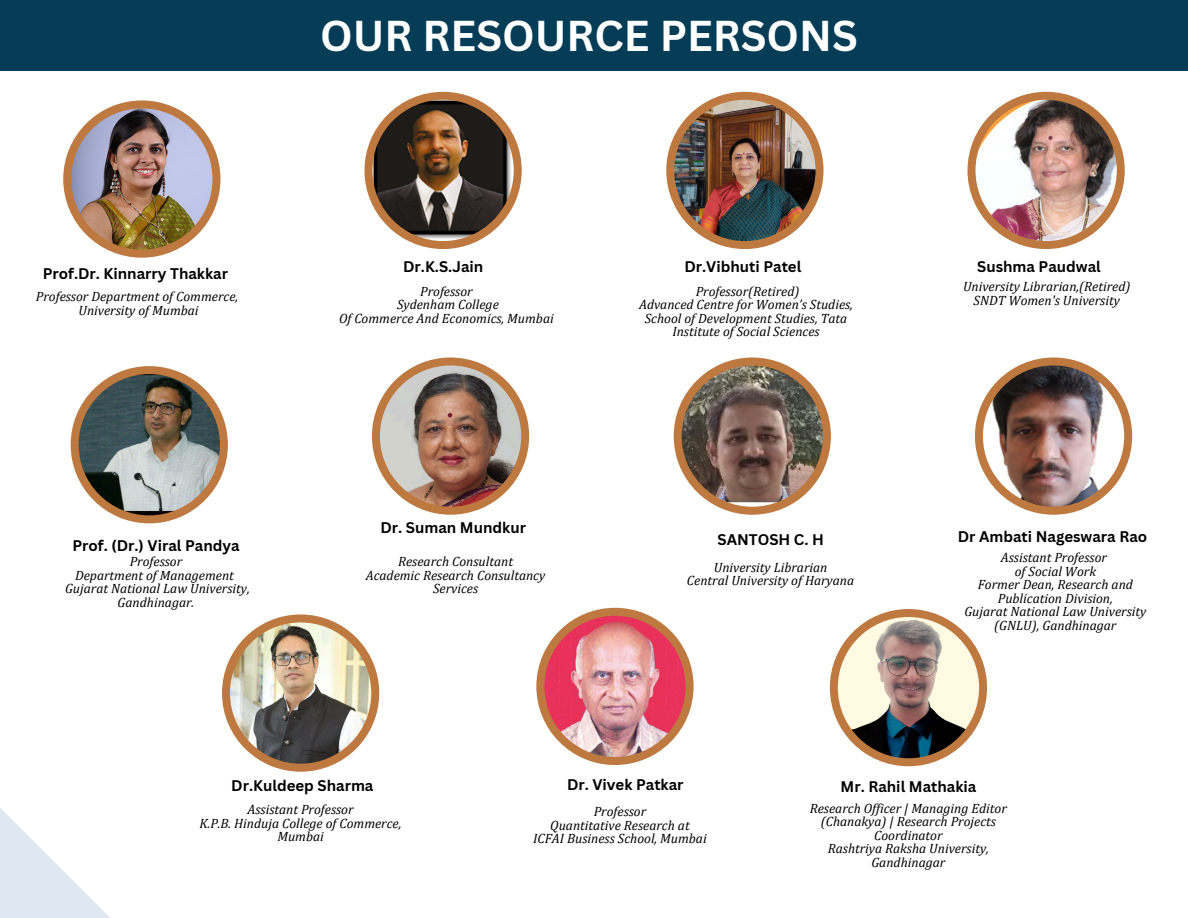
<style>
.page{position:relative;width:1188px;height:918px;background:#fff}
.page>*{position:absolute;margin:0;border:0;box-sizing:border-box;transform-origin:0 0}
.t1{font:700 42px "Canva Sans";color:#fff}
.t2{font:700 15px "Canva Sans";color:#000}
.t3{font:italic 13.5px/13.5px "Cambria";color:#000;text-align:center}
</style>
<div class="page">
<svg style="left:0;top:808px;width:110px;height:110px"></svg>
<div style="left:0;top:0;width:1188px;height:71px;background:#053d57"></div>
<div style="left:63px;top:100px;width:157px;height:158px;background:#bd793f;border-radius:50%"></div>
<img style="left:71px;top:108px;width:141px;height:142px;border-radius:50%">
<div style="left:364px;top:92px;width:158px;height:157px;background:#bd793f;border-radius:50%"></div>
<img style="left:372px;top:100px;width:142px;height:141px;border-radius:50%">
<div style="left:666px;top:92px;width:158px;height:157px;background:#bd793f;border-radius:50%"></div>
<img style="left:674px;top:100px;width:142px;height:141px;border-radius:50%">
<div style="left:968px;top:92px;width:157px;height:157px;background:#bd793f;border-radius:50%"></div>
<img style="left:976px;top:100px;width:141px;height:141px;border-radius:50%">
<div style="left:71px;top:366px;width:157px;height:157px;background:#bd793f;border-radius:50%"></div>
<img style="left:79px;top:374px;width:141px;height:141px;border-radius:50%">
<div style="left:372px;top:357px;width:157px;height:158px;background:#bd793f;border-radius:50%"></div>
<img style="left:380px;top:365px;width:141px;height:142px;border-radius:50%">
<div style="left:674px;top:357px;width:157px;height:158px;background:#bd793f;border-radius:50%"></div>
<img style="left:682px;top:365px;width:141px;height:142px;border-radius:50%">
<div style="left:975px;top:357px;width:157px;height:158px;background:#bd793f;border-radius:50%"></div>
<img style="left:983px;top:365px;width:141px;height:142px;border-radius:50%">
<div style="left:830px;top:609px;width:157px;height:157px;background:#bd793f;border-radius:50%"></div>
<img style="left:838px;top:617px;width:141px;height:141px;border-radius:50%">
<div style="left:222px;top:614px;width:157px;height:158px;background:#bd793f;border-radius:50%"></div>
<img style="left:230px;top:622px;width:141px;height:142px;border-radius:50%">
<div style="left:536px;top:608px;width:158px;height:157px;background:#bd793f;border-radius:50%"></div>
<img style="left:544px;top:616px;width:142px;height:141px;border-radius:50%">
<p class="t1" style="left:320px;top:6px;width:539px">OUR RESOURCE PERSONS</p>
<p class="t2" style="left:43px;top:263px;width:187px">Prof.Dr. Kinnarry Thakkar</p>
<p class="t3" style="left:36px;top:290px;width:204px">Professor Department of Commerce,</p>
<h3 class="t3" style="left:79px;top:303px;width:122px">University of Mumbai</h3>
<p class="t2" style="left:403px;top:256px;width:82px">Dr.K.S.Jain</p>
<p class="t2" style="left:684px;top:256px;width:119px">Dr.Vibhuti Patel</p>
<p class="t2" style="left:977px;top:256px;width:125px">Sushma Paudwal</p>
<p class="t3" style="left:420px;top:284px;width:54px">Professor</p>
<h3 class="t3" style="left:397px;top:297px;width:103px">Sydenham College</h3>
<p class="t3" style="left:339px;top:311px;width:216px">Of Commerce And Economics, Mumbai</p>
<p class="t3" style="left:696px;top:284px;width:105px">Professor(Retired)</p>
<h3 class="t3" style="left:639px;top:297px;width:215px">Advanced Centre for Women’s Studies,<br>School of Development Studies, Tata<br>Institute of Social Sciences</h3>
<p class="t3" style="left:963px;top:280px;width:169px">University Librarian,(Retired)</p>
<p class="t3" style="left:974px;top:293px;width:148px">SNDT Women's University</p>
<p class="t2" style="left:72px;top:535px;width:169px">Prof. (Dr.) Viral Pandya</p>
<p class="t3" style="left:130px;top:554px;width:54px">Professor</p>
<h3 class="t3" style="left:75px;top:568px;width:160px">Department of Management</h3>
<p class="t3" style="left:65px;top:581px;width:186px">Gujarat National Law University,<br>Gandhinagar.</p>
<p class="t2" style="left:381px;top:517px;width:147px">Dr. Suman Mundkur</p>
<p class="t3" style="left:398px;top:554px;width:116px">Research Consultant</p>
<p class="t3" style="left:366px;top:568px;width:181px">Academic Research Consultancy<br>Services</p>
<p class="t2" style="left:718px;top:529px;width:108px">SANTOSH C. H</p>
<p class="t3" style="left:714px;top:560px;width:115px">University Librarian</p>
<p class="t3" style="left:687px;top:574px;width:169px">Central University of Haryana</p>
<h3 class="t2" style="left:958px;top:526px;width:191px">Dr Ambati Nageswara Rao</h3>
<p class="t3" style="left:1001px;top:551px;width:108px">Assistant Professor</p>
<p class="t3" style="left:1015px;top:564px;width:83px">of Social Work</p>
<p class="t3" style="left:978px;top:578px;width:157px">Former Dean, Research and<br>Publication Division,</p>
<h3 class="t3" style="left:964px;top:605px;width:183px">Gujarat National Law University (GNLU), Gandhinagar</h3>
<p class="t2" style="left:231px;top:775px;width:144px">Dr.Kuldeep Sharma</p>
<p class="t3" style="left:247px;top:803px;width:108px">Assistant Professor</p>
<p class="t3" style="left:200px;top:816px;width:203px">K.P.B. Hinduja College of Commerce,<br>Mumbai</p>
<h3 class="t2" style="left:567px;top:774px;width:118px">Dr. Vivek Patkar</h3>
<p class="t2" style="left:841px;top:776px;width:137px">Mr. Rahil Mathakia</p>
<p class="t3" style="left:810px;top:801px;width:198px">Research Officer | Managing Editor (Chanakya) | Research Projects<br>Coordinator</p>
<p class="t3" style="left:828px;top:841px;width:163px">Rashtriya Raksha University,<br>Gandhinagar</p>
<h3 class="t3" style="left:594px;top:805px;width:54px">Professor</h3>
<h3 class="t3" style="left:550px;top:818px;width:141px">Quantitative Research at</h3>
<h2 class="t3" style="left:533px;top:832px;width:175px">ICFAI Business School, Mumbai</h2>
</div>
